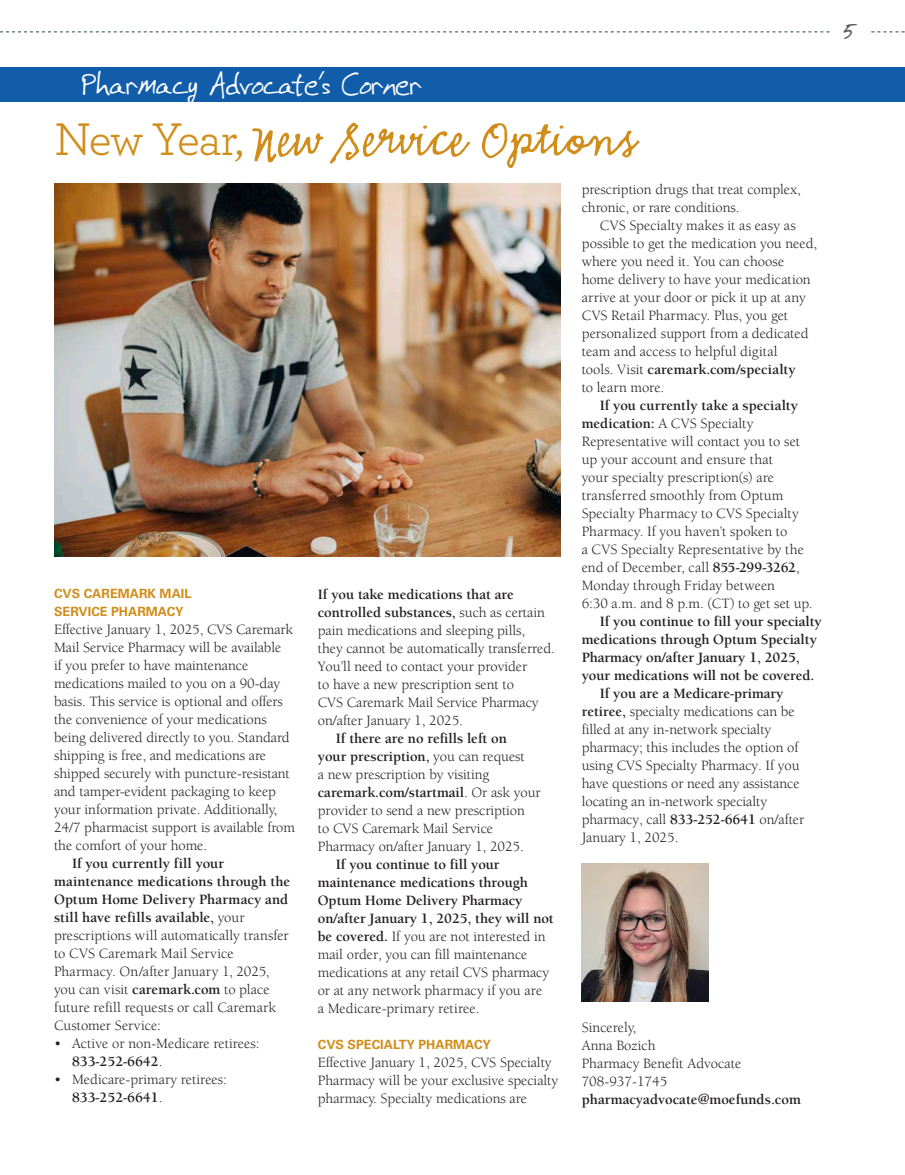
<style>
.page{position:relative;width:905px;height:1175px;background:#fff}
.page>*{position:absolute;margin:0;border:0;box-sizing:border-box;transform-origin:0 0}
.t1{font:54px "Emmascript MVB Std";color:#d08d1a}
.t2{font:33px "GFY Ralston";letter-spacing:-.02em;color:#fff}
.t3{font:700 33px "Archer";letter-spacing:-.03em;color:#fff}
.t4{font:27px "GFY Ralston";color:#57585a}
.t5{font:14.7px/18px "Berkeley Std";letter-spacing:-.005em;color:#231f20}
.t6{font:700 14.7px "Berkeley Std";letter-spacing:-.005em;color:#231f20}
.t7{font:700 12.75px/18px "Univers LT Std";color:#d08d1a}
.s1{font-family:"Archer";font-size:48px}
.s2{font-weight:700}
</style>
<div class="page">
<div style="left:0;top:68px;width:904px;height:34px;background:#125daa"></div>
<img style="left:581px;top:863px;width:127px;height:138px">
<img style="left:54px;top:183px;width:506px;height:373px">
<svg style="left:871px;top:32px;width:33px;height:1px"></svg>
<svg style="left:0;top:32px;width:829px;height:1px"></svg>
<h2 class="t3" style="left:91px;top:57px;width:117px">Member</h2>
<h2 class="t2" style="left:82px;top:63px;width:341px">Pharmacy Advocate’s Corner</h2>
<h1 class="t1" style="left:54px;top:109px;width:583px"><span class="s1">New Year,</span> New Service Options</h1>
<p class="t7" style="left:54px;top:584px;width:139px">CVS CAREMARK MAIL<br>SERVICE PHARMACY</p>
<p class="t5" style="left:54px;top:620px;width:243px">Effective January 1, 2025, CVS Caremark Mail Service Pharmacy will be available<br>if you prefer to have maintenance medications mailed to you on a 90-day basis. This service is optional and offers the convenience of your medications being delivered directly to you. Standard shipping is free, and medications are shipped securely with puncture-resistant and tamper-evident packaging to keep your information private. Additionally, 24/7 pharmacist support is available from the comfort of your home.</p>
<p class="t5" style="left:54px;top:854px;width:238px;text-indent:18px"><span class="s2">If you currently fill your maintenance medications through the Optum Home Delivery Pharmacy and still have refills available,</span> your prescriptions will automatically transfer to CVS Caremark Mail Service Pharmacy. On/after January 1, 2025, you can visit <span class="s2">caremark.com</span> to place future refill requests or call Caremark Customer Service:</p>
<p class="t5" style="left:72px;top:1034px;width:189px;text-indent:-18px">• Active or non-Medicare retirees:<br><span class="s2">833-252-6642</span>.</p>
<p class="t5" style="left:72px;top:1070px;width:156px;text-indent:-18px">• Medicare-primary retirees:<br><span class="s2">833-252-6641</span>.</p>
<p class="t5" style="left:318px;top:585px;width:238px"><span class="s2">If you take medications that are controlled substances,</span> such as certain pain medications and sleeping pills,<br>they cannot be automatically transferred.<br>You’ll need to contact your provider<br>to have a new prescription sent to<br>CVS Caremark Mail Service Pharmacy on/after January 1, 2025.</p>
<p class="t5" style="left:318px;top:729px;width:224px;text-indent:18px"><span class="s2">If there are no refills left on<br>your prescription,</span> you can request<br>a new prescription by visiting <span class="s2">caremark.com/startmail</span>. Or ask your provider to send a new prescription<br>to CVS Caremark Mail Service Pharmacy on/after January 1, 2025.</p>
<p class="t5" style="left:318px;top:855px;width:237px;text-indent:18px"><span class="s2">If you continue to fill your maintenance medications through Optum Home Delivery Pharmacy on/after January 1, 2025, they will not be covered.</span> If you are not interested in mail order, you can fill maintenance medications at any retail CVS pharmacy or at any network pharmacy if you are<br>a Medicare-primary retiree.</p>
<p class="t7" style="left:318px;top:1035px;width:174px">CVS SPECIALTY PHARMACY</p>
<p class="t5" style="left:318px;top:1053px;width:242px">Effective January 1, 2025, CVS Specialty<br>Pharmacy will be your exclusive specialty pharmacy. Specialty medications are</p>
<p class="t5" style="left:581px;top:180px;width:221px">prescription drugs that treat complex, chronic, or rare conditions.</p>
<p class="t5" style="left:581px;top:216px;width:237px;text-indent:18px">CVS Specialty makes it as easy as possible to get the medication you need, where you need it. You can choose home delivery to have your medication arrive at your door or pick it up at any CVS Retail Pharmacy. Plus, you get personalized support from a dedicated team and access to helpful digital<br>tools. Visit <span class="s2">caremark.com/specialty<br></span>to learn more.</p>
<p class="t5" style="left:581px;top:396px;width:232px;text-indent:18px"><span class="s2">If you currently take a specialty medication:</span> A CVS Specialty Representative will contact you to set up your account and ensure that<br>your specialty prescription(s) are transferred smoothly from Optum Specialty Pharmacy to CVS Specialty Pharmacy. If you haven’t spoken to<br>a CVS Specialty Representative by the end of December, call <span class="s2">855-299-3262</span>, Monday through Friday between<br>6:30 a.m. and 8 p.m. (CT) to get set up.</p>
<p class="t6" style="left:599px;top:613px;width:224px">If you continue to fill your specialty</p>
<p class="t6" style="left:581px;top:631px;width:237px">medications through Optum Specialty</p>
<p class="t6" style="left:581px;top:649px;width:220px">Pharmacy on/after January 1, 2025,</p>
<p class="t6" style="left:581px;top:667px;width:234px">your medications will not be covered.</p>
<p class="t6" style="left:599px;top:685px;width:185px">If you are a Medicare-primary</p>
<p class="t5" style="left:581px;top:702px;width:214px"><span class="s2">retiree,</span> specialty medications can be</p>
<p class="t5" style="left:581px;top:720px;width:191px">filled at any in-network specialty</p>
<p class="t5" style="left:581px;top:738px;width:218px">pharmacy; this includes the option of</p>
<p class="t5" style="left:581px;top:756px;width:219px">using CVS Specialty Pharmacy. If you</p>
<p class="t5" style="left:581px;top:774px;width:219px">have questions or need any assistance</p>
<p class="t5" style="left:581px;top:792px;width:187px">locating an in-network specialty</p>
<p class="t5" style="left:581px;top:810px;width:224px">pharmacy, call <span class="s2">833-252-6641</span> on/after</p>
<p class="t5" style="left:581px;top:828px;width:98px">January 1, 2025.</p>
<p class="t5" style="left:581px;top:1018px;width:161px">Sincerely,<br>Anna Bozich<br>Pharmacy Benefit Advocate<br>708-937-1745</p>
<p class="t6" style="left:581px;top:1091px;width:221px">pharmacyadvocate@moefunds.com</p>
<h3 class="t4" style="left:843px;top:12px;width:15px">5</h3>
</div>
